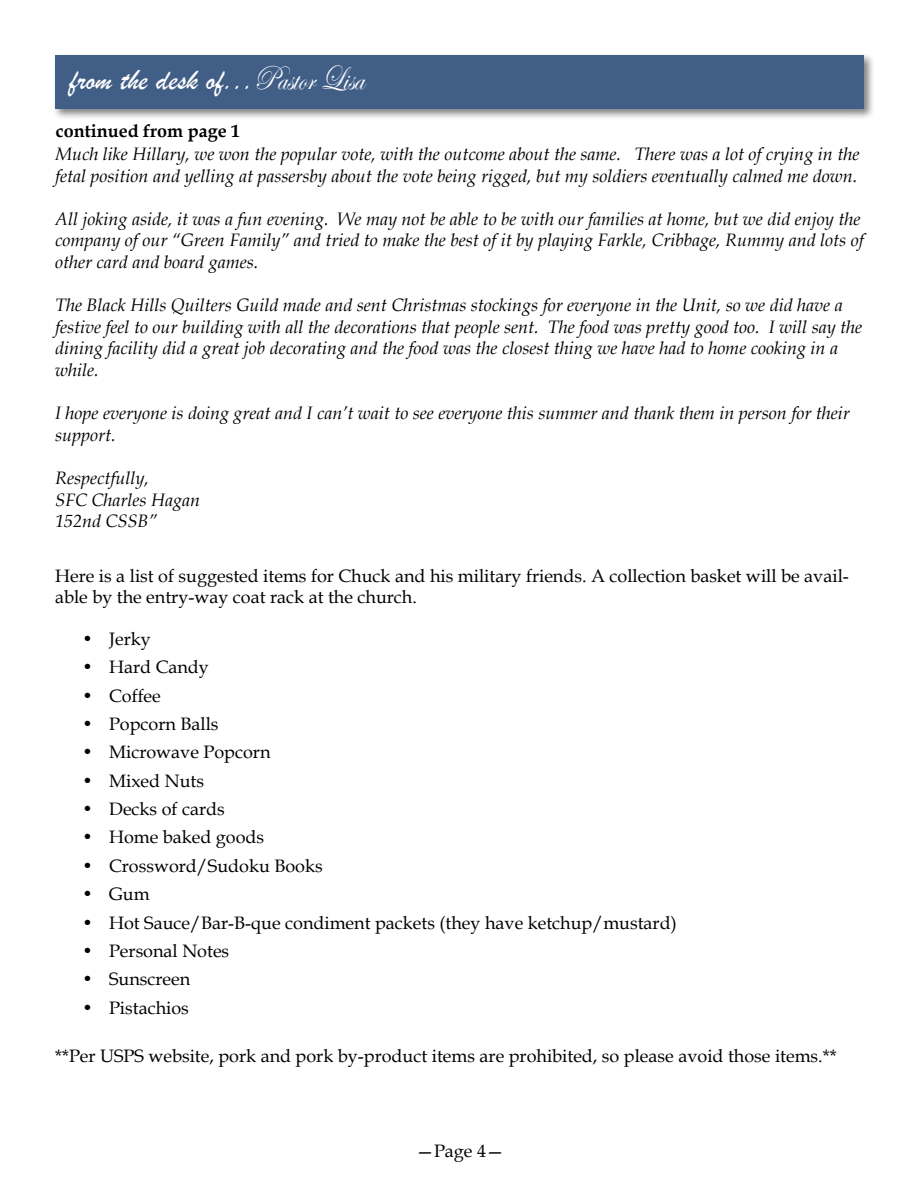
<style>
.page{position:relative;width:918px;height:1188px;background:#fff}
.page>*{position:absolute;margin:0;border:0;box-sizing:border-box;transform-origin:0 0}
.t1{font:30px "Brush Script";color:#fff}
.t2{font:italic 18px/21.6px "Book Antiqua";color:#000}
.t3{font:18px/20.7px "Book Antiqua";color:#000}
.t4{font:700 18px "Book Antiqua";color:#000}
.s1{font-family:"Edwardian Script ITC";font-size:35.4px}
</style>
<div class="page">
<div style="left:53px;top:52px;width:822px;height:68px;background:#000;opacity:.5"></div>
<div style="left:55px;top:55px;width:809px;height:54px;background:#415e87"></div>
<h1 class="t1" style="left:69px;top:62px;width:296px">from the desk of...<span class="s1">Pastor Lisa</span></h1>
<p class="t4" style="left:56px;top:119px;width:186px">continued from page 1</p>
<p class="t2" style="left:55px;top:143px;width:806px">Much like Hillary, we won the popular vote, with the outcome about the same. There was a lot of crying in the fetal position and yelling at passersby about the vote being rigged, but my soldiers eventually calmed me down.</p>
<p class="t2" style="left:55px;top:207px;width:810px">All joking aside, it was a fun evening. We may not be able to be with our families at home, but we did enjoy the company of our “Green Family” and tried to make the best of it by playing Farkle, Cribbage, Rummy and lots of other card and board games.</p>
<p class="t2" style="left:55px;top:294px;width:809px">The Black Hills Quilters Guild made and sent Christmas stockings for everyone in the Unit, so we did have a festive feel to our building with all the decorations that people sent. The food was pretty good too. I will say the dining facility did a great job decorating and the food was the closest thing we have had to home cooking in a while.</p>
<p class="t2" style="left:55px;top:402px;width:796px">I hope everyone is doing great and I can’t wait to see everyone this summer and thank them in person for their support.</p>
<p class="t2" style="left:55px;top:467px;width:147px">Respectfully,<br>SFC Charles Hagan<br>152nd CSSB”</p>
<p class="t3" style="left:55px;top:565px;width:795px">Here is a list of suggested items for Chuck and his military friends. A collection basket will be avail&shy;able by the entry-way coat rack at the church.</p>
<p class="t3" style="left:82px;top:628px;width:70px">• Jerky</p>
<p class="t3" style="left:82px;top:657px;width:128px">• Hard Candy</p>
<p class="t3" style="left:82px;top:685px;width:80px">• Coffee</p>
<p class="t3" style="left:82px;top:713px;width:138px">• Popcorn Balls</p>
<p class="t3" style="left:82px;top:742px;width:190px">• Microwave Popcorn</p>
<p class="t3" style="left:82px;top:770px;width:123px">• Mixed Nuts</p>
<p class="t3" style="left:82px;top:798px;width:144px">• Decks of cards</p>
<p class="t3" style="left:82px;top:827px;width:184px">• Home baked goods</p>
<p class="t3" style="left:82px;top:855px;width:242px">• Crossword/Sudoku Books</p>
<p class="t3" style="left:82px;top:883px;width:69px">• Gum</p>
<p class="t3" style="left:82px;top:912px;width:596px">• Hot Sauce/Bar-B-que condiment packets (they have ketchup/mustard)</p>
<p class="t3" style="left:82px;top:940px;width:149px">• Personal Notes</p>
<p class="t3" style="left:82px;top:968px;width:110px">• Sunscreen</p>
<p class="t3" style="left:82px;top:997px;width:108px">• Pistachios</p>
<p class="t3" style="left:55px;top:1045px;width:783px">**Per USPS website, pork and pork by-product items are prohibited, so please avoid those items.**</p>
<p class="t3" style="left:416px;top:1140px;width:90px">—Page 4—</p>
</div>
